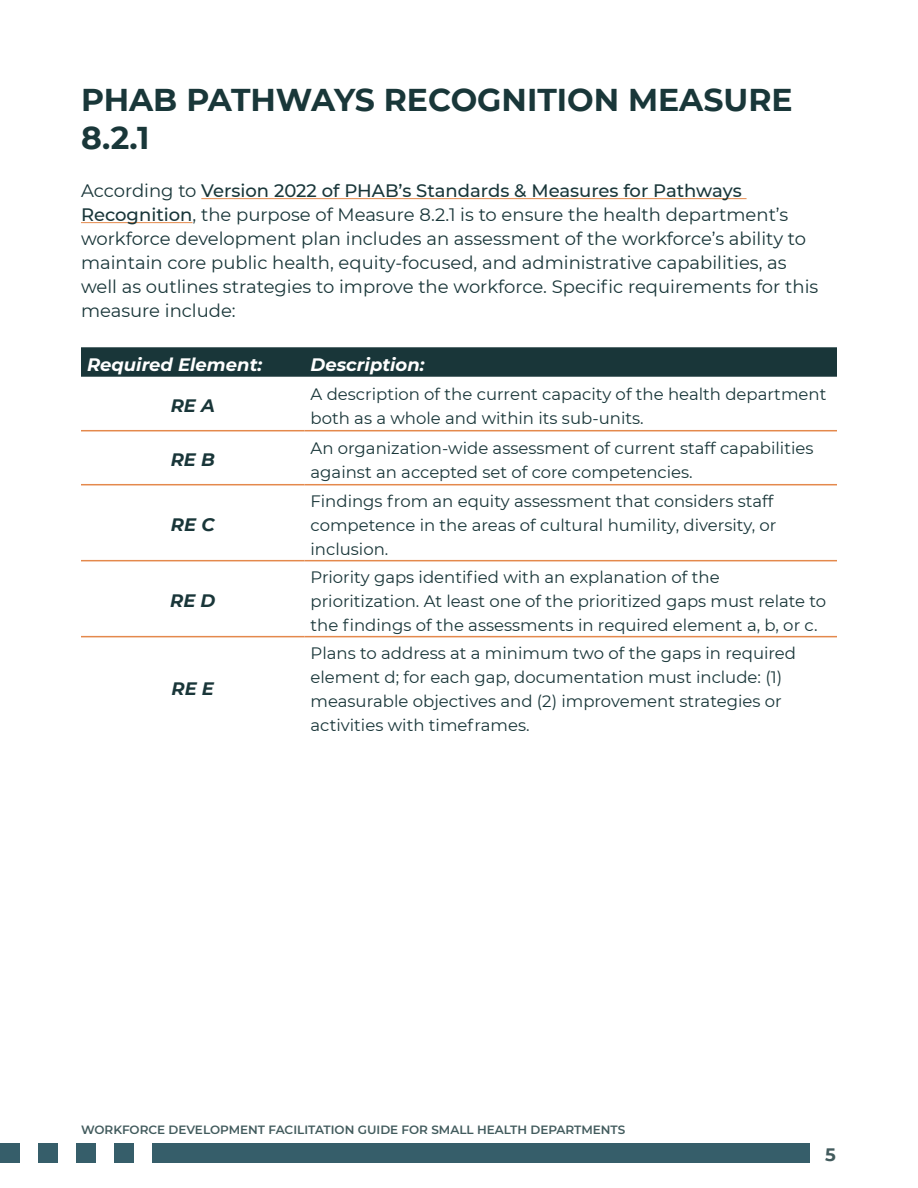
<style>
.page{position:relative;width:918px;height:1188px;background:#fff}
.page>*{position:absolute;margin:0;border:0;box-sizing:border-box;transform-origin:0 0}
.HEADER_2{font:700 31.5px/37.8px "Montserrat";color:#193739}
.t1{font:18px/24px "Montserrat";color:#193639}
.No_Spacing{font:italic 700 18px "Montserrat";color:#fff}
.No_Spacing-2{font:italic 700 18px "Montserrat";color:#193639}
.t2{font:700 18px "Montserrat";color:#425b5d}
.t3{font:16.5px/24px "Montserrat";color:#193639}
.t4{font:600 12px "Montserrat";color:#425b5d}
.s1{font-weight:500}
</style>
<div class="page">
<div style="left:38px;top:1143px;width:19px;height:19px;background:#365e6a"></div>
<div style="left:0;top:1143px;width:19px;height:19px;background:#365e6a"></div>
<div style="left:76px;top:1143px;width:20px;height:19px;background:#365e6a"></div>
<div style="left:115px;top:1143px;width:19px;height:19px;background:#365e6a"></div>
<div style="left:153px;top:1143px;width:657px;height:19px;background:#365e6a"></div>
<hr style="left:201px;top:198px;width:546px;height:1px;background:#e4894c">
<hr style="left:81px;top:222px;width:112px;height:1px;background:#e4894c">
<div style="left:81px;top:347px;width:756px;height:30px;background:#193639"></div>
<hr style="left:81px;top:430px;width:224px;height:1px;background:#e4894c">
<hr style="left:305px;top:430px;width:532px;height:1px;background:#e4894c">
<hr style="left:81px;top:484px;width:224px;height:1px;background:#e4894c">
<hr style="left:305px;top:484px;width:532px;height:1px;background:#e4894c">
<hr style="left:81px;top:560px;width:224px;height:1px;background:#e4894c">
<hr style="left:305px;top:560px;width:532px;height:1px;background:#e4894c">
<hr style="left:81px;top:636px;width:224px;height:1px;background:#e4894c">
<hr style="left:305px;top:636px;width:532px;height:1px;background:#e4894c">
<p class="HEADER_2" style="left:81px;top:80px;width:713px">PHAB PATHWAYS RECOGNITION MEASURE<br>8.2.1</p>
<p class="t1" style="left:81px;top:178px;width:739px">According to <span class="s1">Version 2022 of PHAB’s Standards &amp; Measures for Pathways Recognition</span>, the purpose of Measure 8.2.1 is to ensure the health department’s workforce development plan includes an assessment of the workforce’s ability to maintain core public health, equity-focused, and administrative capabilities, as well as outlines strategies to improve the workforce. Specific requirements for this measure include:</p>
<p class="No_Spacing" style="left:87px;top:351px;width:177px">Required Element:</p>
<p class="No_Spacing" style="left:311px;top:351px;width:116px">Description:</p>
<p class="No_Spacing-2" style="left:171px;top:393px;width:46px">RE A</p>
<p class="t3" style="left:311px;top:381px;width:517px">A description of the current capacity of the health department both as a whole and within its sub-units.</p>
<p class="No_Spacing-2" style="left:171px;top:447px;width:46px">RE B</p>
<p class="No_Spacing-2" style="left:171px;top:512px;width:45px">RE C</p>
<p class="No_Spacing-2" style="left:170px;top:588px;width:47px">RE D</p>
<p class="No_Spacing-2" style="left:172px;top:676px;width:44px">RE E</p>
<p class="t3" style="left:311px;top:435px;width:505px">An organization-wide assessment of current staff capabilities against an accepted set of core competencies.</p>
<p class="t3" style="left:311px;top:488px;width:468px">Findings from an equity assessment that considers staff competence in the areas of cultural humility, diversity, or inclusion.</p>
<p class="t3" style="left:311px;top:564px;width:517px">Priority gaps identified with an explanation of the prioritization. At least one of the prioritized gaps must relate to the findings of the assessments in required element a, b, or c.</p>
<p class="t3" style="left:311px;top:640px;width:487px">Plans to address at a minimum two of the gaps in required element d; for each gap, documentation must include: (1) measurable objectives and (2) improvement strategies or activities with timeframes.</p>
<p class="t4" style="left:81px;top:1122px;width:546px">WORKFORCE DEVELOPMENT FACILITATION GUIDE FOR SMALL HEALTH DEPARTMENTS</p>
<p class="t2" style="left:825px;top:1141px;width:12px">5</p>
</div>
